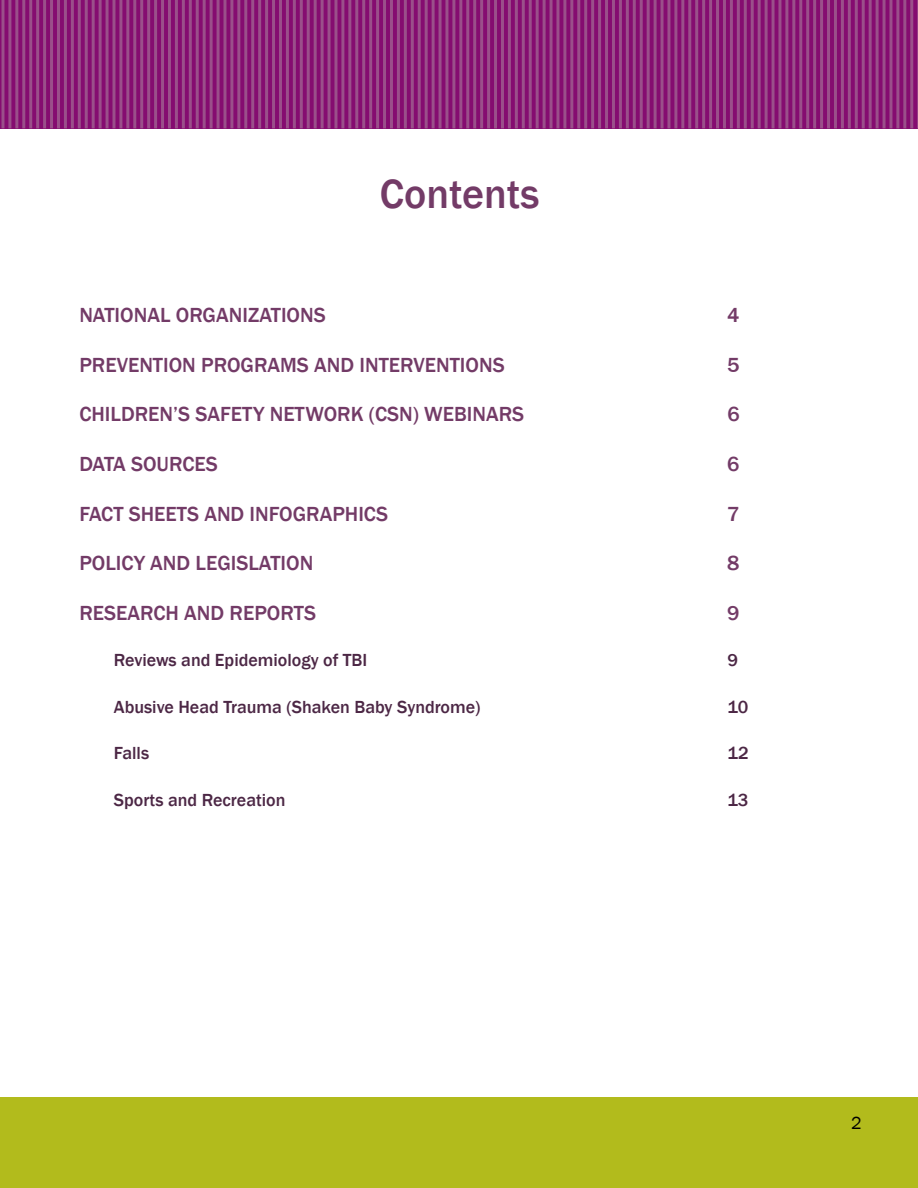
<style>
.page{position:relative;width:918px;height:1188px;background:#fff}
.page>*{position:absolute;margin:0;border:0;box-sizing:border-box;transform-origin:0 0}
.t1{font:500 42px "Franklin Gothic";color:#733b67}
.t2{font:500 21px "Franklin Gothic";color:#733b67}
.t3{font:500 18px "Franklin Gothic";color:#4c2745}
.t4{font:18px "Franklin Gothic";color:#000}
</style>
<div class="page">
<svg style="left:0;top:0;width:917px;height:128px;background:#861071"></svg>
<hr style="left:1px;top:0;width:3px;height:128px;background:#9a4f8a">
<hr style="left:8px;top:0;width:3px;height:128px;background:#9a4f8a">
<hr style="left:15px;top:0;width:3px;height:128px;background:#9a4f8a">
<hr style="left:22px;top:0;width:3px;height:128px;background:#9a4f8a">
<hr style="left:29px;top:0;width:3px;height:128px;background:#9a4f8a">
<hr style="left:36px;top:0;width:3px;height:128px;background:#9a4f8a">
<hr style="left:43px;top:0;width:3px;height:128px;background:#9a4f8a">
<hr style="left:50px;top:0;width:3px;height:128px;background:#9a4f8a">
<hr style="left:57px;top:0;width:3px;height:128px;background:#9a4f8a">
<hr style="left:64px;top:0;width:3px;height:128px;background:#9a4f8a">
<hr style="left:71px;top:0;width:3px;height:128px;background:#9a4f8a">
<hr style="left:78px;top:0;width:3px;height:128px;background:#9a4f8a">
<hr style="left:85px;top:0;width:3px;height:128px;background:#9a4f8a">
<hr style="left:92px;top:0;width:3px;height:128px;background:#9a4f8a">
<hr style="left:99px;top:0;width:3px;height:128px;background:#9a4f8a">
<hr style="left:106px;top:0;width:3px;height:128px;background:#9a4f8a">
<hr style="left:112px;top:0;width:3px;height:128px;background:#9a4f8a">
<hr style="left:119px;top:0;width:3px;height:128px;background:#9a4f8a">
<hr style="left:126px;top:0;width:3px;height:128px;background:#9a4f8a">
<hr style="left:133px;top:0;width:3px;height:128px;background:#9a4f8a">
<hr style="left:140px;top:0;width:3px;height:128px;background:#9a4f8a">
<hr style="left:147px;top:0;width:3px;height:128px;background:#9a4f8a">
<hr style="left:154px;top:0;width:3px;height:128px;background:#9a4f8a">
<hr style="left:161px;top:0;width:3px;height:128px;background:#9a4f8a">
<hr style="left:168px;top:0;width:3px;height:128px;background:#9a4f8a">
<hr style="left:175px;top:0;width:3px;height:128px;background:#9a4f8a">
<hr style="left:182px;top:0;width:3px;height:128px;background:#9a4f8a">
<hr style="left:189px;top:0;width:3px;height:128px;background:#9a4f8a">
<hr style="left:196px;top:0;width:3px;height:128px;background:#9a4f8a">
<hr style="left:203px;top:0;width:3px;height:128px;background:#9a4f8a">
<hr style="left:210px;top:0;width:3px;height:128px;background:#9a4f8a">
<hr style="left:217px;top:0;width:3px;height:128px;background:#9a4f8a">
<hr style="left:223px;top:0;width:3px;height:128px;background:#9a4f8a">
<hr style="left:230px;top:0;width:3px;height:128px;background:#9a4f8a">
<hr style="left:237px;top:0;width:3px;height:128px;background:#9a4f8a">
<hr style="left:244px;top:0;width:3px;height:128px;background:#9a4f8a">
<hr style="left:251px;top:0;width:3px;height:128px;background:#9a4f8a">
<hr style="left:258px;top:0;width:3px;height:128px;background:#9a4f8a">
<hr style="left:265px;top:0;width:3px;height:128px;background:#9a4f8a">
<hr style="left:272px;top:0;width:3px;height:128px;background:#9a4f8a">
<hr style="left:279px;top:0;width:3px;height:128px;background:#9a4f8a">
<hr style="left:286px;top:0;width:3px;height:128px;background:#9a4f8a">
<hr style="left:293px;top:0;width:3px;height:128px;background:#9a4f8a">
<hr style="left:300px;top:0;width:3px;height:128px;background:#9a4f8a">
<hr style="left:307px;top:0;width:3px;height:128px;background:#9a4f8a">
<hr style="left:314px;top:0;width:3px;height:128px;background:#9a4f8a">
<hr style="left:321px;top:0;width:3px;height:128px;background:#9a4f8a">
<hr style="left:328px;top:0;width:3px;height:128px;background:#9a4f8a">
<hr style="left:334px;top:0;width:3px;height:128px;background:#9a4f8a">
<hr style="left:341px;top:0;width:3px;height:128px;background:#9a4f8a">
<hr style="left:348px;top:0;width:3px;height:128px;background:#9a4f8a">
<hr style="left:355px;top:0;width:3px;height:128px;background:#9a4f8a">
<hr style="left:362px;top:0;width:3px;height:128px;background:#9a4f8a">
<hr style="left:369px;top:0;width:3px;height:128px;background:#9a4f8a">
<hr style="left:376px;top:0;width:3px;height:128px;background:#9a4f8a">
<hr style="left:383px;top:0;width:3px;height:128px;background:#9a4f8a">
<hr style="left:390px;top:0;width:3px;height:128px;background:#9a4f8a">
<hr style="left:397px;top:0;width:3px;height:128px;background:#9a4f8a">
<hr style="left:404px;top:0;width:3px;height:128px;background:#9a4f8a">
<hr style="left:411px;top:0;width:3px;height:128px;background:#9a4f8a">
<hr style="left:418px;top:0;width:3px;height:128px;background:#9a4f8a">
<hr style="left:425px;top:0;width:3px;height:128px;background:#9a4f8a">
<hr style="left:432px;top:0;width:3px;height:128px;background:#9a4f8a">
<hr style="left:439px;top:0;width:3px;height:128px;background:#9a4f8a">
<hr style="left:445px;top:0;width:3px;height:128px;background:#9a4f8a">
<hr style="left:452px;top:0;width:3px;height:128px;background:#9a4f8a">
<hr style="left:459px;top:0;width:3px;height:128px;background:#9a4f8a">
<hr style="left:466px;top:0;width:3px;height:128px;background:#9a4f8a">
<hr style="left:473px;top:0;width:3px;height:128px;background:#9a4f8a">
<hr style="left:480px;top:0;width:3px;height:128px;background:#9a4f8a">
<hr style="left:487px;top:0;width:3px;height:128px;background:#9a4f8a">
<hr style="left:494px;top:0;width:3px;height:128px;background:#9a4f8a">
<hr style="left:501px;top:0;width:3px;height:128px;background:#9a4f8a">
<hr style="left:508px;top:0;width:3px;height:128px;background:#9a4f8a">
<hr style="left:515px;top:0;width:3px;height:128px;background:#9a4f8a">
<hr style="left:522px;top:0;width:3px;height:128px;background:#9a4f8a">
<hr style="left:529px;top:0;width:3px;height:128px;background:#9a4f8a">
<hr style="left:536px;top:0;width:3px;height:128px;background:#9a4f8a">
<hr style="left:543px;top:0;width:3px;height:128px;background:#9a4f8a">
<hr style="left:550px;top:0;width:3px;height:128px;background:#9a4f8a">
<hr style="left:556px;top:0;width:3px;height:128px;background:#9a4f8a">
<hr style="left:563px;top:0;width:3px;height:128px;background:#9a4f8a">
<hr style="left:570px;top:0;width:3px;height:128px;background:#9a4f8a">
<hr style="left:577px;top:0;width:3px;height:128px;background:#9a4f8a">
<hr style="left:584px;top:0;width:3px;height:128px;background:#9a4f8a">
<hr style="left:591px;top:0;width:3px;height:128px;background:#9a4f8a">
<hr style="left:598px;top:0;width:3px;height:128px;background:#9a4f8a">
<hr style="left:605px;top:0;width:3px;height:128px;background:#9a4f8a">
<hr style="left:612px;top:0;width:3px;height:128px;background:#9a4f8a">
<hr style="left:619px;top:0;width:3px;height:128px;background:#9a4f8a">
<hr style="left:626px;top:0;width:3px;height:128px;background:#9a4f8a">
<hr style="left:633px;top:0;width:3px;height:128px;background:#9a4f8a">
<hr style="left:640px;top:0;width:3px;height:128px;background:#9a4f8a">
<hr style="left:647px;top:0;width:3px;height:128px;background:#9a4f8a">
<hr style="left:654px;top:0;width:3px;height:128px;background:#9a4f8a">
<hr style="left:661px;top:0;width:3px;height:128px;background:#9a4f8a">
<hr style="left:667px;top:0;width:3px;height:128px;background:#9a4f8a">
<hr style="left:674px;top:0;width:3px;height:128px;background:#9a4f8a">
<hr style="left:681px;top:0;width:3px;height:128px;background:#9a4f8a">
<hr style="left:688px;top:0;width:3px;height:128px;background:#9a4f8a">
<hr style="left:695px;top:0;width:3px;height:128px;background:#9a4f8a">
<hr style="left:702px;top:0;width:3px;height:128px;background:#9a4f8a">
<hr style="left:709px;top:0;width:3px;height:128px;background:#9a4f8a">
<hr style="left:716px;top:0;width:3px;height:128px;background:#9a4f8a">
<hr style="left:723px;top:0;width:3px;height:128px;background:#9a4f8a">
<hr style="left:730px;top:0;width:3px;height:128px;background:#9a4f8a">
<hr style="left:737px;top:0;width:3px;height:128px;background:#9a4f8a">
<hr style="left:744px;top:0;width:3px;height:128px;background:#9a4f8a">
<hr style="left:751px;top:0;width:3px;height:128px;background:#9a4f8a">
<hr style="left:758px;top:0;width:3px;height:128px;background:#9a4f8a">
<hr style="left:765px;top:0;width:3px;height:128px;background:#9a4f8a">
<hr style="left:772px;top:0;width:3px;height:128px;background:#9a4f8a">
<hr style="left:778px;top:0;width:3px;height:128px;background:#9a4f8a">
<hr style="left:785px;top:0;width:3px;height:128px;background:#9a4f8a">
<hr style="left:792px;top:0;width:3px;height:128px;background:#9a4f8a">
<hr style="left:799px;top:0;width:3px;height:128px;background:#9a4f8a">
<hr style="left:806px;top:0;width:3px;height:128px;background:#9a4f8a">
<hr style="left:813px;top:0;width:3px;height:128px;background:#9a4f8a">
<hr style="left:820px;top:0;width:3px;height:128px;background:#9a4f8a">
<hr style="left:827px;top:0;width:3px;height:128px;background:#9a4f8a">
<hr style="left:834px;top:0;width:3px;height:128px;background:#9a4f8a">
<hr style="left:841px;top:0;width:3px;height:128px;background:#9a4f8a">
<hr style="left:848px;top:0;width:3px;height:128px;background:#9a4f8a">
<hr style="left:855px;top:0;width:3px;height:128px;background:#9a4f8a">
<hr style="left:862px;top:0;width:3px;height:128px;background:#9a4f8a">
<hr style="left:869px;top:0;width:3px;height:128px;background:#9a4f8a">
<hr style="left:876px;top:0;width:3px;height:128px;background:#9a4f8a">
<hr style="left:883px;top:0;width:3px;height:128px;background:#9a4f8a">
<hr style="left:889px;top:0;width:3px;height:128px;background:#9a4f8a">
<hr style="left:896px;top:0;width:3px;height:128px;background:#9a4f8a">
<hr style="left:903px;top:0;width:3px;height:128px;background:#9a4f8a">
<hr style="left:910px;top:0;width:3px;height:128px;background:#9a4f8a">
<hr style="left:917px;top:0;width:1px;height:128px;background:#9a4f8a">
<div style="left:0;top:1097px;width:918px;height:91px;background:#b2bb1c"></div>
<p class="t1" style="left:380px;top:168px;width:161px">Contents</p>
<p class="t2" style="left:79px;top:302px;width:248px">NATIONAL ORGANIZATIONS</p>
<p class="t2" style="left:727px;top:302px;width:14px">4</p>
<p class="t2" style="left:79px;top:352px;width:427px">PREVENTION PROGRAMS AND INTERVENTIONS</p>
<p class="t2" style="left:727px;top:352px;width:14px">5</p>
<p class="t2" style="left:79px;top:401px;width:446px">CHILDREN’S SAFETY NETWORK (CSN) WEBINARS</p>
<p class="t2" style="left:727px;top:401px;width:14px">6</p>
<p class="t2" style="left:79px;top:451px;width:140px">DATA SOURCES</p>
<p class="t2" style="left:727px;top:451px;width:14px">6</p>
<p class="t2" style="left:79px;top:501px;width:310px">FACT SHEETS AND INFOGRAPHICS</p>
<p class="t2" style="left:727px;top:501px;width:14px">7</p>
<p class="t2" style="left:79px;top:550px;width:236px">POLICY AND LEGISLATION</p>
<p class="t2" style="left:727px;top:550px;width:14px">8</p>
<p class="t2" style="left:79px;top:600px;width:238px">RESEARCH AND REPORTS</p>
<p class="t2" style="left:727px;top:600px;width:14px">9</p>
<p class="t3" style="left:114px;top:649px;width:255px">Reviews and Epidemiology of TBI</p>
<p class="t3" style="left:727px;top:649px;width:12px">9</p>
<p class="t3" style="left:114px;top:696px;width:368px">Abusive Head Trauma (Shaken Baby Syndrome)</p>
<p class="t3" style="left:727px;top:696px;width:22px">10</p>
<p class="t3" style="left:114px;top:742px;width:37px">Falls</p>
<p class="t3" style="left:727px;top:742px;width:23px">12</p>
<p class="t3" style="left:114px;top:789px;width:173px">Sports and Recreation</p>
<p class="t3" style="left:727px;top:789px;width:23px">13</p>
<p class="t4" style="left:851px;top:1111px;width:12px">2</p>
</div>
